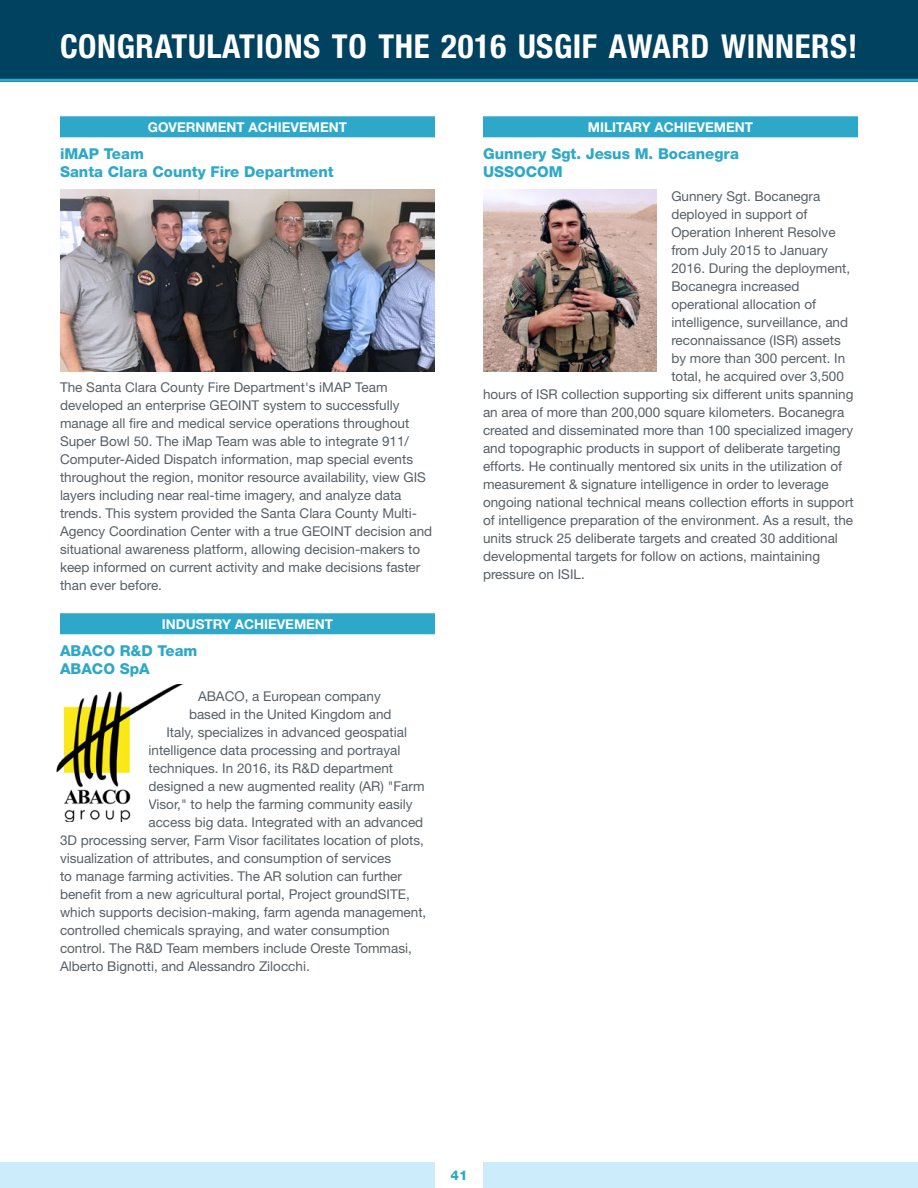
<style>
.page{position:relative;width:918px;height:1188px;background:#fff}
.page>*{position:absolute;margin:0;border:0;box-sizing:border-box;transform-origin:0 0}
.page_title{font:700 condensed 33px "Helvetica Neue";letter-spacing:.015em;color:#fff}
.award_winner{font:800 15px/18px "Helvetica Neue";color:#2ea8c8}
.award_winner_text{font:13.5px/18px "Helvetica Neue";color:#576066}
.award_winner-2{font:13.5px "Helvetica Neue";color:#576066}
.award_name{font:700 13.5px "Helvetica Neue";color:#fff}
.t1{font:800 13.5px "Helvetica Neue";color:#2ea8c8}
</style>
<div class="page">
<div style="left:0;top:1162px;width:434px;height:26px;background:#ccecfc"></div>
<div style="left:484px;top:1162px;width:434px;height:26px;background:#ccecfc"></div>
<div style="left:0;top:0;width:918px;height:82px;background:#00425f"></div>
<hr style="left:0;top:79px;width:918px;height:3px;background:#2ea8c8">
<div style="left:60px;top:116px;width:375px;height:21px;background:#2ea8c8"></div>
<div style="left:60px;top:613px;width:375px;height:21px;background:#2ea8c8"></div>
<img style="left:60px;top:189px;width:375px;height:182px">
<div style="left:483px;top:116px;width:375px;height:21px;background:#2ea8c8"></div>
<img style="left:483px;top:189px;width:173px;height:182px">
<img style="left:57px;top:684px;width:127px;height:138px">
<p class="page_title" style="left:60px;top:27px;width:799px">CONGRATULATIONS TO THE 2016 USGIF AWARD WINNERS!</p>
<p class="award_name" style="left:148px;top:119px;width:201px">GOVERNMENT ACHIEVEMENT</p>
<p class="award_winner" style="left:60px;top:145px;width:275px">iMAP Team<br>Santa Clara County Fire Department</p>
<p class="award_winner_text" style="left:60px;top:378px;width:374px">The Santa Clara County Fire Department's iMAP Team developed an enterprise GEOINT system to successfully manage all fire and medical service operations throughout Super Bowl 50. The iMap Team was able to integrate 911/ Computer-Aided Dispatch information, map special events throughout the region, monitor resource availability, view GIS layers including near real-time imagery, and analyze data trends. This system provided the Santa Clara County Multi-Agency Coordination Center with a true GEOINT decision and situational awareness platform, allowing decision-makers to keep informed on current activity and make decisions faster than ever before.</p>
<p class="award_name" style="left:162px;top:616px;width:173px">INDUSTRY ACHIEVEMENT</p>
<p class="award_winner" style="left:60px;top:642px;width:139px">ABACO R&amp;D Team<br>ABACO SpA</p>
<p class="award_winner-2" style="left:198px;top:688px;width:184px">ABACO, a European company</p>
<p class="award_winner-2" style="left:189px;top:706px;width:204px">based in the United Kingdom and</p>
<p class="award_winner-2" style="left:166px;top:724px;width:242px">Italy, specializes in advanced geospatial</p>
<p class="award_winner-2" style="left:148px;top:742px;width:254px">intelligence data processing and portrayal</p>
<p class="award_winner-2" style="left:148px;top:760px;width:246px">techniques. In 2016, its R&amp;D department</p>
<p class="award_winner-2" style="left:148px;top:778px;width:278px">designed a new augmented reality (AR) "Farm</p>
<p class="award_winner-2" style="left:148px;top:796px;width:266px">Visor," to help the farming community easily</p>
<p class="award_winner-2" style="left:148px;top:814px;width:276px">access big data. Integrated with an advanced</p>
<p class="award_winner-2" style="left:60px;top:832px;width:366px">3D processing server, Farm Visor facilitates location of plots,</p>
<p class="award_winner-2" style="left:60px;top:850px;width:333px">visualization of attributes, and consumption of services</p>
<p class="award_winner-2" style="left:60px;top:868px;width:344px">to manage farming activities. The AR solution can further</p>
<p class="award_winner-2" style="left:60px;top:886px;width:351px">benefit from a new agricultural portal, Project groundSITE,</p>
<p class="award_winner-2" style="left:60px;top:904px;width:368px">which supports decision-making, farm agenda management,</p>
<p class="award_winner-2" style="left:60px;top:922px;width:331px">controlled chemicals spraying, and water consumption</p>
<p class="award_winner-2" style="left:60px;top:940px;width:353px">control. The R&amp;D Team members include Oreste Tommasi,</p>
<p class="award_winner-2" style="left:60px;top:958px;width:249px">Alberto Bignotti, and Alessandro Zilocchi.</p>
<p class="award_name" style="left:588px;top:119px;width:167px">MILITARY ACHIEVEMENT</p>
<p class="award_winner" style="left:483px;top:145px;width:257px">Gunnery Sgt. Jesus M. Bocanegra<br>USSOCOM</p>
<p class="award_winner_text" style="left:671px;top:187px;width:151px">Gunnery Sgt. Bocanegra</p>
<p class="award_winner_text" style="left:671px;top:205px;width:138px">deployed in support of</p>
<p class="award_winner_text" style="left:671px;top:223px;width:166px">Operation Inherent Resolve</p>
<p class="award_winner_text" style="left:671px;top:241px;width:158px">from July 2015 to January</p>
<p class="award_winner_text" style="left:671px;top:259px;width:180px">2016. During the deployment,</p>
<p class="award_winner_text" style="left:671px;top:277px;width:130px">Bocanegra increased</p>
<p class="award_winner_text" style="left:671px;top:295px;width:146px">operational allocation of</p>
<p class="award_winner_text" style="left:671px;top:313px;width:178px">intelligence, surveillance, and</p>
<p class="award_winner_text" style="left:671px;top:331px;width:171px">reconnaissance (ISR) assets</p>
<p class="award_winner_text" style="left:671px;top:349px;width:175px">by more than 300 percent. In</p>
<p class="award_winner_text" style="left:671px;top:367px;width:174px">total, he acquired over 3,500</p>
<p class="award_winner_text" style="left:483px;top:385px;width:372px">hours of ISR collection supporting six different units spanning</p>
<p class="award_winner_text" style="left:483px;top:403px;width:363px">an area of more than 200,000 square kilometers. Bocanegra</p>
<p class="award_winner_text" style="left:483px;top:421px;width:372px">created and disseminated more than 100 specialized imagery</p>
<p class="award_winner_text" style="left:483px;top:439px;width:359px">and topographic products in support of deliberate targeting</p>
<p class="award_winner_text" style="left:483px;top:457px;width:361px">efforts. He continually mentored six units in the utilization of</p>
<p class="award_winner_text" style="left:483px;top:475px;width:347px">measurement &amp; signature intelligence in order to leverage</p>
<p class="award_winner_text" style="left:483px;top:493px;width:372px">ongoing national technical means collection efforts in support</p>
<p class="award_winner_text" style="left:483px;top:511px;width:372px">of intelligence preparation of the environment. As a result, the</p>
<p class="award_winner_text" style="left:483px;top:529px;width:356px">units struck 25 deliberate targets and created 30 additional</p>
<p class="award_winner_text" style="left:483px;top:547px;width:339px">developmental targets for follow on actions, maintaining</p>
<p class="award_winner_text" style="left:483px;top:565px;width:101px">pressure on ISIL.</p>
<p class="t1" style="left:450px;top:1167px;width:19px">41</p>
</div>
